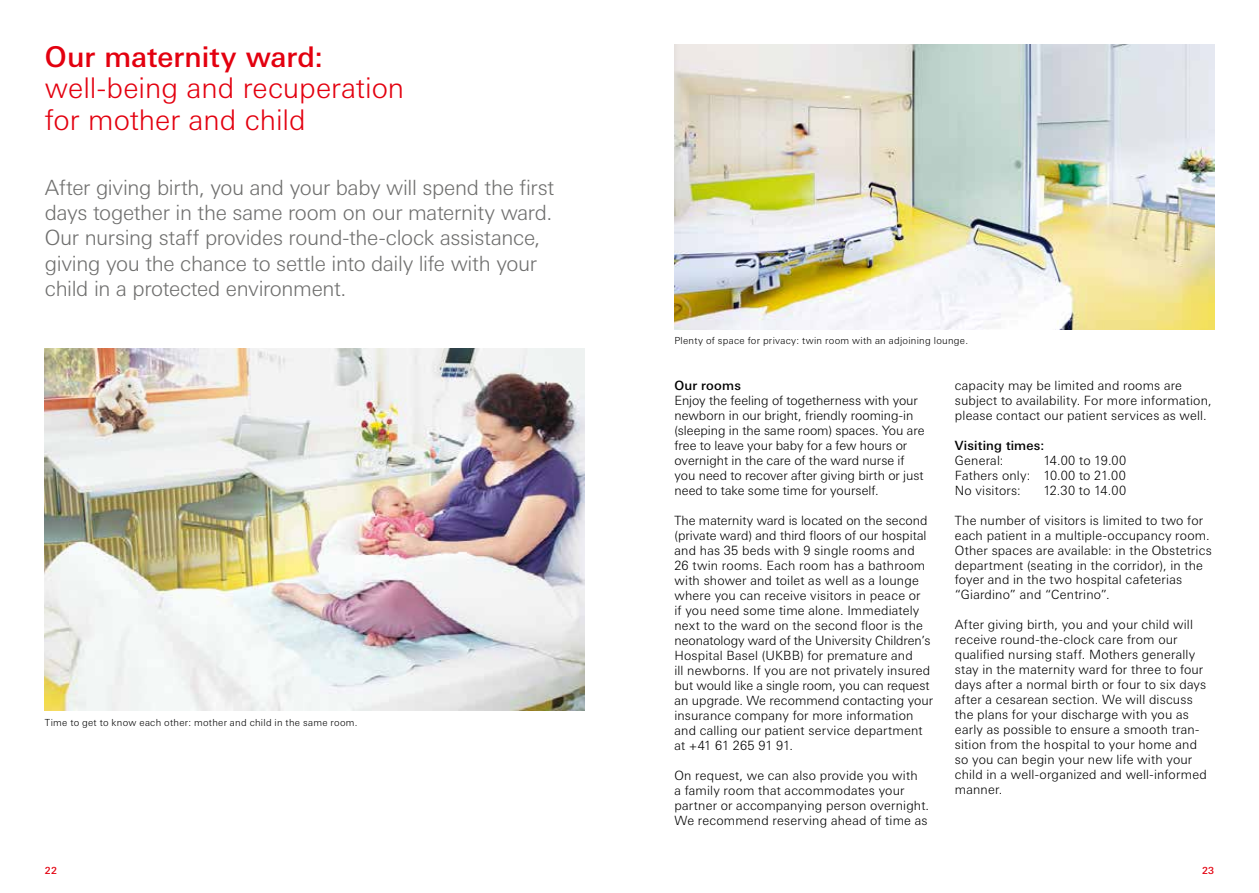
<style>
.page{position:relative;width:1259px;height:893px;background:#fff}
.page>*{position:absolute;margin:0;border:0;box-sizing:border-box;transform-origin:0 0}
.t1{font:300 28.5px/31.5px "Linotype Univers Basic";color:#e3000f}
.t2{font:500 28.5px "Linotype Univers Basic";letter-spacing:.005em;color:#e3000f}
.t3{font:300 21px/25.2px "Linotype Univers Basic";letter-spacing:-.015em;color:#6f6f6e}
.t4{font:300 12.75px/15px "Linotype Univers Basic";letter-spacing:.01em;color:#000}
.t5{font:500 12.75px "Linotype Univers Basic";letter-spacing:.015em;color:#000}
.t6{font:300 9.75px "Linotype Univers Basic";letter-spacing:.03em;color:#000}
.t7{font:500 9.75px "Linotype Univers Basic";color:#e3000f}
</style>
<div class="page">
<img style="left:674px;top:45px;width:540px;height:285px">
<img style="left:45px;top:349px;width:539px;height:361px">
<h1 class="t2" style="left:45px;top:40px;width:280px">Our maternity ward:</h1>
<h1 class="t1" style="left:45px;top:72px;width:361px">well-being and recuperation for mother and child</h1>
<p class="t3" style="left:45px;top:175px;width:511px">After giving birth, you and your baby will spend the first days together in the same room on our maternity ward.<br>Our nursing staff provides round-the-clock assistance, giving you the chance to settle into daily life with your child in a protected environment.</p>
<p class="t6" style="left:45px;top:717px;width:314px">Time to get to know each other: mother and child in the same room.</p>
<p class="t6" style="left:674px;top:335px;width:295px">Plenty of space for privacy: twin room with an adjoining lounge.</p>
<p class="t5" style="left:674px;top:378px;width:68px">Our rooms</p>
<p class="t4" style="left:674px;top:392px;width:251px">Enjoy the feeling of togetherness with your newborn in our bright, friendly rooming-in (sleeping in the same room) spaces. You are free to leave your baby for a few hours or overnight in the care of the ward nurse if you need to recover after giving birth or just need to take some time for yourself.</p>
<p class="t4" style="left:674px;top:512px;width:260px">The maternity ward is located on the second (private ward) and third floors of our hospital and has 35 beds with 9 single rooms and<br>26 twin rooms. Each room has a bathroom with shower and toilet as well as a lounge where you can receive visitors in peace or<br>if you need some time alone. Immediately next to the ward on the second floor is the neonatology ward of the University Children’s Hospital Basel (UKBB) for premature and<br>ill newborns. If you are not privately insured but would like a single room, you can request an upgrade. We recommend contacting your insurance company for more information and calling our patient service department at +41 61 265 91 91.</p>
<p class="t4" style="left:674px;top:767px;width:256px">On request, we can also provide you with<br>a family room that accommodates your partner or accompanying person overnight.<br>We recommend reserving ahead of time as</p>
<p class="t4" style="left:955px;top:377px;width:258px">capacity may be limited and rooms are subject to availability. For more information, please contact our patient services as well.</p>
<p class="t5" style="left:955px;top:437px;width:91px">Visiting times:</p>
<p class="t4" style="left:955px;top:452px;width:50px">General:</p>
<p class="t4" style="left:955px;top:452px;width:173px;text-align:justify;text-indent:88px">14.00 to 19.00<br>Fathers only: 10.00 to 21.00<br>No visitors:</p>
<p class="t4" style="left:1043px;top:482px;width:84px">12.30 to 14.00</p>
<p class="t4" style="left:955px;top:512px;width:258px">The number of visitors is limited to two for each patient in a multiple-occupancy room.<br>Other spaces are available: in the Obstetrics department (seating in the corridor), in the foyer and in the two hospital cafeterias “Giardino” and “Centrino”.</p>
<p class="t4" style="left:955px;top:617px;width:253px">After giving birth, you and your child will receive round-the-clock care from our qualified nursing staff. Mothers generally stay in the maternity ward for three to four days after a normal birth or four to six days after a cesarean section. We will discuss the plans for your discharge with you as early as possible to ensure a smooth tran&shy;sition from the hospital to your home and so you can begin your new life with your child in a well-organized and well-informed manner.</p>
<p class="t7" style="left:45px;top:865px;width:13px">22</p>
<p class="t7" style="left:1202px;top:865px;width:13px">23</p>
</div>
